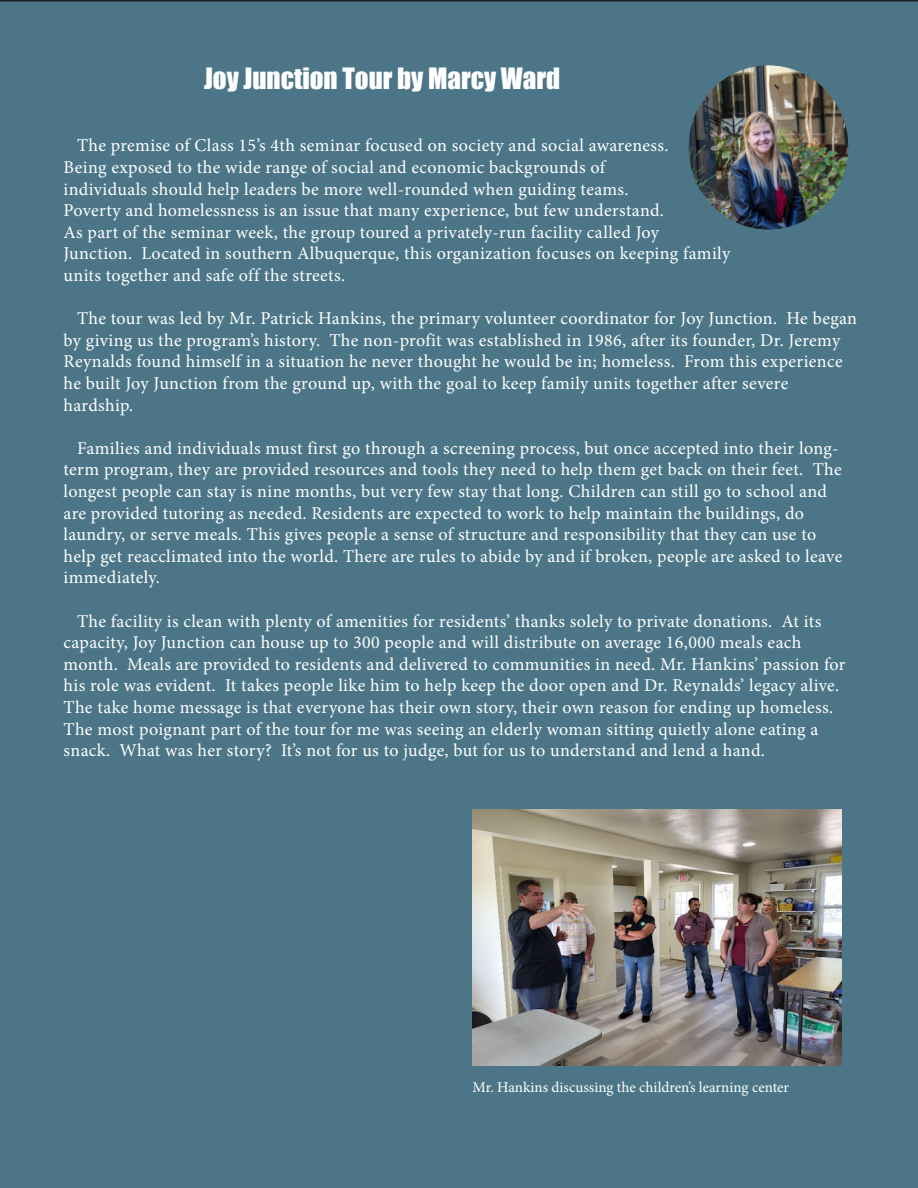
<style>
.page{position:relative;width:918px;height:1188px;background:#fff}
.page>*{position:absolute;margin:0;border:0;box-sizing:border-box;transform-origin:0 0}
.t1{font:27px "Impact";color:#fff}
.Paragraph_Style_1{font:18px/21.6px "Minion Pro";letter-spacing:.015em;color:#fff}
.t2{font:15px "Minion Pro";color:#fff}
</style>
<div class="page">
<div style="left:1px;top:0;width:917px;height:1188px;background:#4c7687"></div>
<svg style="left:0;top:0;width:1px;height:1188px"></svg>
<img style="left:688px;top:65px;width:160px;height:165px">
<img style="left:472px;top:809px;width:370px;height:256px">
<p class="t1" style="left:204px;top:58px;width:358px">Joy Junction Tour by Marcy Ward</p>
<p class="Paragraph_Style_1" style="left:64px;top:135px;width:668px;text-indent:14px">The premise of Class 15’s 4th seminar focused on society and social awareness.<br>Being exposed to the wide range of social and economic backgrounds of<br>individuals should help leaders be more well-rounded when guiding teams.<br>Poverty and homelessness is an issue that many experience, but few understand.<br>As part of the seminar week, the group toured a privately-run facility called Joy Junction. Located in southern Albuquerque, this organization focuses on keeping family units together and safe off the streets.</p>
<p class="Paragraph_Style_1" style="left:64px;top:308px;width:795px;text-indent:14px">The tour was led by Mr. Patrick Hankins, the primary volunteer coordinator for Joy Junction. He began by giving us the program’s history. The non-profit was established in 1986, after its founder, Dr. Jeremy Reynalds found himself in a situation he never thought he would be in; homeless. From this experience he built Joy Junction from the ground up, with the goal to keep family units together after severe hardship.</p>
<p class="Paragraph_Style_1" style="left:64px;top:437px;width:780px;text-indent:14px">Families and individuals must first go through a screening process, but once accepted into their long&shy;term program, they are provided resources and tools they need to help them get back on their feet. The longest people can stay is nine months, but very few stay that long. Children can still go to school and are provided tutoring as needed. Residents are expected to work to help maintain the buildings, do laundry, or serve meals. This gives people a sense of structure and responsibility that they can use to help get reacclimated into the world. There are rules to abide by and if broken, people are asked to leave immediately.</p>
<p class="Paragraph_Style_1" style="left:64px;top:610px;width:783px;text-indent:14px">The facility is clean with plenty of amenities for residents’ thanks solely to private donations. At its capacity, Joy Junction can house up to 300 people and will distribute on average 16,000 meals each month. Meals are provided to residents and delivered to communities in need. Mr. Hankins’ passion for his role was evident. It takes people like him to help keep the door open and Dr. Reynalds’ legacy alive.<br>The take home message is that everyone has their own story, their own reason for ending up homeless.<br>The most poignant part of the tour for me was seeing an elderly woman sitting quietly alone eating a snack. What was her story? It’s not for us to judge, but for us to understand and lend a hand.</p>
<p class="t2" style="left:472px;top:1077px;width:318px">Mr. Hankins discussing the children’s learning center</p>
</div>
